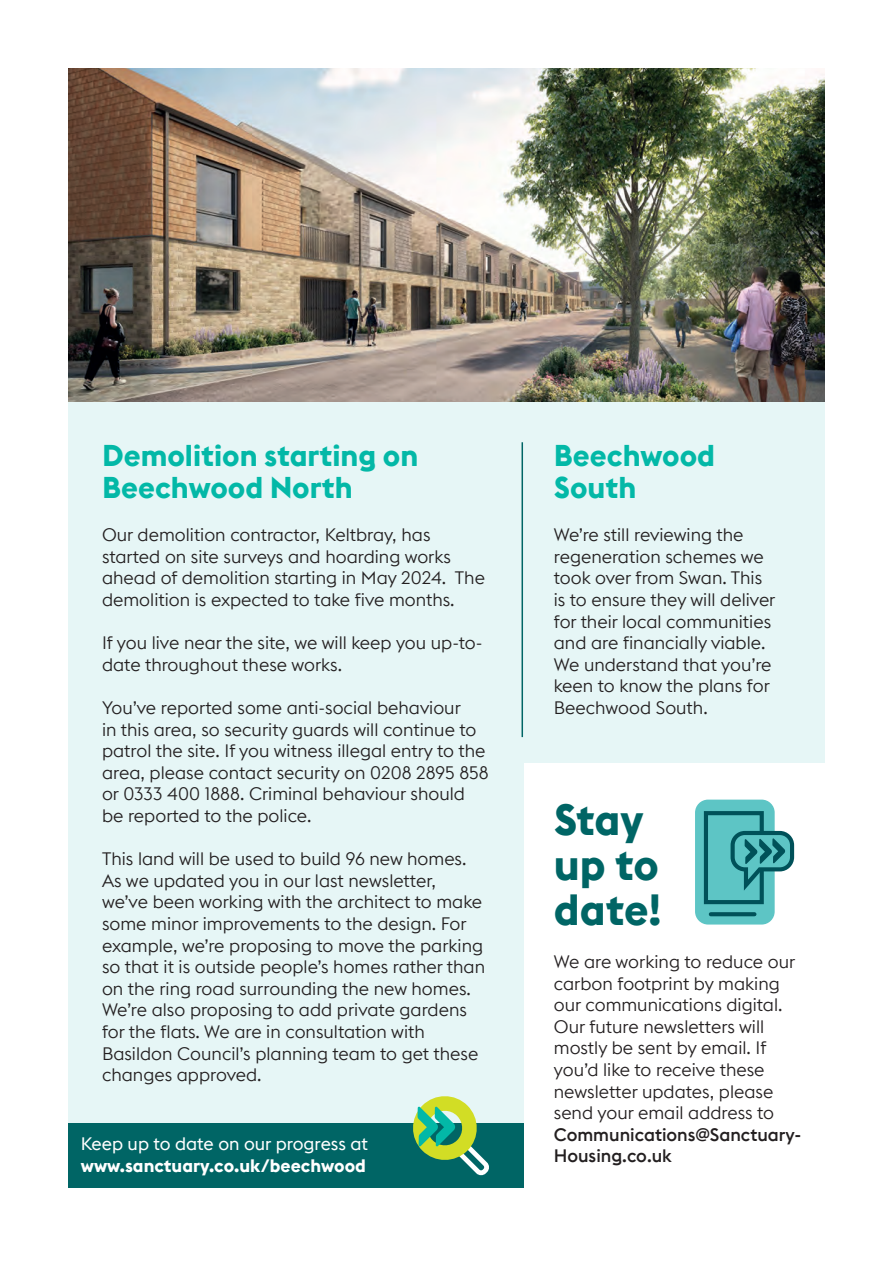
<style>
.page{position:relative;width:893px;height:1263px;background:#fff}
.page>*{position:absolute;margin:0;border:0;box-sizing:border-box;transform-origin:0 0}
.t1{font:700 43.5px/45px "Euclid Flex B";letter-spacing:-.005em;color:#006565}
.t2{font:700 30px/31.5px "Euclid Flex B";color:#03b8a7}
.t3{font:300 18px/21.6px "Euclid Flex B";color:#231f20}
.t4{font:700 18px/21.6px "Euclid Flex B";color:#fff}
.s1{font-weight:400}
.s2{font-weight:500}
</style>
<div class="page">
<div style="left:68px;top:395px;width:756px;height:736px;background:#e6f6f6"></div>
<img style="left:68px;top:68px;width:757px;height:334px">
<div style="left:68px;top:1123px;width:455px;height:65px;background:#006565"></div>
<svg style="left:413px;top:1096px;width:76px;height:80px"></svg>
<div style="left:524px;top:763px;width:300px;height:431px;background:#fff"></div>
<hr style="left:521px;top:442px;width:2px;height:295px;background:#006565">
<div style="left:695px;top:800px;width:80px;height:124px;background:#5dc5c5;border-radius:13px"></div>
<div style="left:704px;top:811px;width:60px;height:93px;border:4px solid #005159"></div>
<svg style="left:711px;top:912px;width:43px;height:4px"></svg>
<svg style="left:730px;top:829px;width:65px;height:67px"></svg>
<h2 class="t2" style="left:102px;top:440px;width:318px">Demolition starting on<br>Beechwood North</h2>
<p class="t3" style="left:102px;top:524px;width:384px">Our demolition contractor, Keltbray, has started on site surveys and hoarding works ahead of demolition starting in May 2024. The demolition is expected to take five months.</p>
<p class="t3" style="left:102px;top:632px;width:382px">If you live near the site, we will keep you up-to&shy;date throughout these works.</p>
<p class="t3" style="left:102px;top:697px;width:388px">You’ve reported some anti-social behaviour<br>in this area, so security guards will continue to patrol the site. If you witness illegal entry to the area, please contact security on 0208 2895 858 or 0333 400 1888. Criminal behaviour should be reported to the police.</p>
<p class="t3" style="left:102px;top:848px;width:385px">This land will be used to build 96 new homes.<br>As we updated you in our last newsletter, we’ve been working with the architect to make some minor improvements to the design. For example, we’re proposing to move the parking so that it is outside people’s homes rather than on the ring road surrounding the new homes.<br>We’re also proposing to add private gardens for the flats. We are in consultation with Basildon Council’s planning team to get these changes approved.</p>
<p class="t4" style="left:81px;top:1133px;width:289px"><span class="s1">Keep up to date on our progress at </span>www.sanctuary.co.uk/beechwood</p>
<h2 class="t2" style="left:554px;top:440px;width:163px">Beechwood<br>South</h2>
<p class="t3" style="left:554px;top:524px;width:223px">We’re still reviewing the regeneration schemes we took over from Swan. This is to ensure they will deliver for their local communities and are financially viable.<br>We understand that you’re keen to know the plans for<br>Beechwood South.</p>
<h2 class="t1" style="left:554px;top:796px;width:109px">Stay up to date!</h2>
<p class="t3" style="left:554px;top:951px;width:249px">We are working to reduce our carbon footprint by making our communications digital.<br>Our future newsletters will mostly be sent by email. If you’d like to receive these newsletter updates, please send your email address to<br><span class="s2">Communications@Sanctuary-<br>Housing.co.uk</span></p>
</div>
